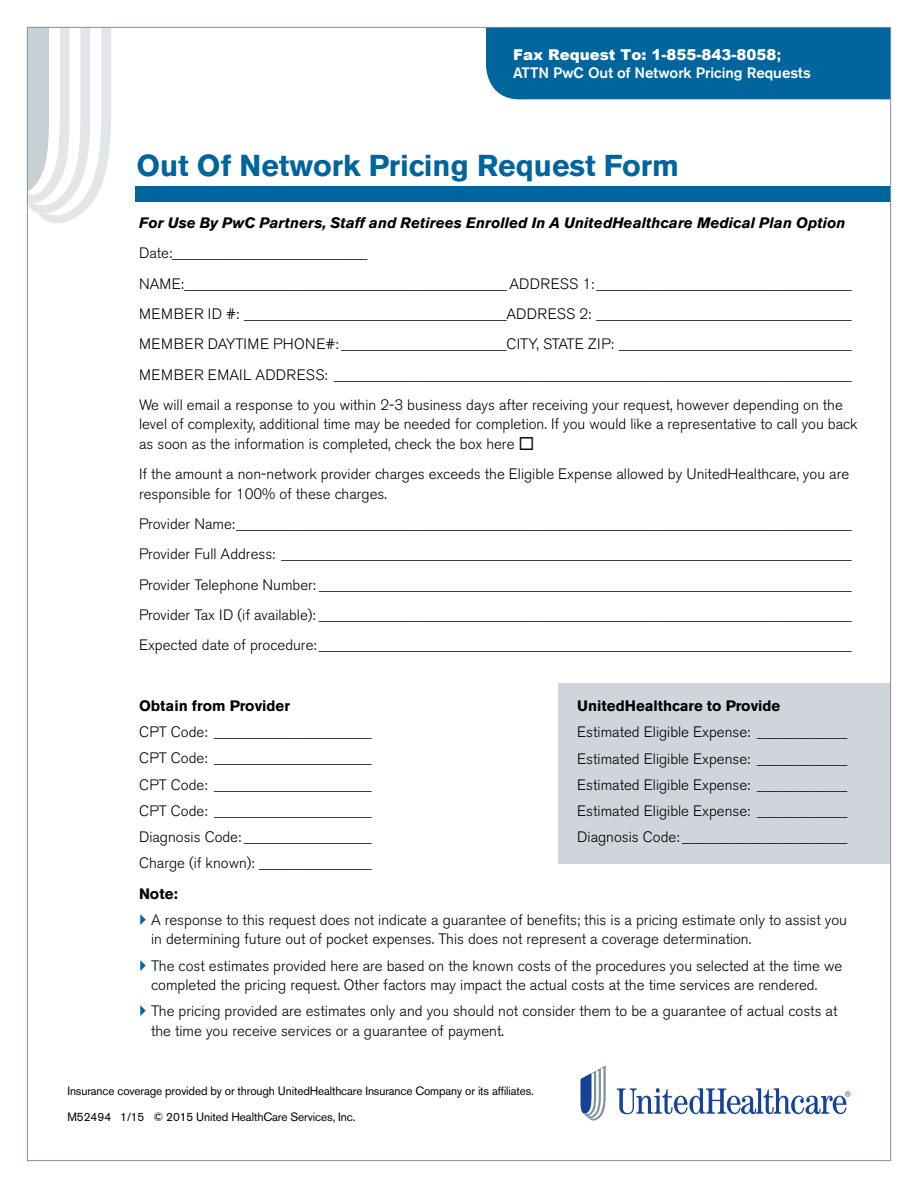
<style>
.page{position:relative;width:918px;height:1188px;background:#fff}
.page>*{position:absolute;margin:0;border:0;box-sizing:border-box;transform-origin:0 0}
.t1{font:700 30px "Akzidenz Grotesk BE";color:#00649d}
.t2{font:300 15px/30.3px "Akzidenz Grotesk BE";color:#000}
.t3{font:italic 700 15px "Akzidenz Grotesk BE";color:#000}
.t4{font:700 15px "Akzidenz Grotesk BE";color:#000}
.t5{font:500 15px "Akzidenz Grotesk BE";color:#fff}
.t6{font:900 15px "Arial";color:#fff}
.t7{font:12px/25.8px "Akzidenz Grotesk BE";letter-spacing:-.01em;color:#000}
.s1{font-family:"Akzidenz Grotesk BE";font-weight:700}
</style>
<div class="page">
<div style="left:135px;top:186px;width:756px;height:15px;background:#00649d"></div>
<div style="left:486px;top:29px;width:403px;height:70px;background:#00649d"></div>
<div style="left:559px;top:684px;width:332px;height:180px;background:#cfd5da"></div>
<svg style="left:617px;top:1088px;width:233px;height:26px"></svg>
<svg style="left:580px;top:1065px;width:26px;height:55px"></svg>
<svg style="left:29px;top:29px;width:82px;height:194px"></svg>
<p class="t6" style="left:513px;top:44px;width:269px">Fax Request To: 1-855-843-8058<span class="s1">;</span></p>
<p class="t5" style="left:513px;top:63px;width:299px">ATTN PwC Out of Network Pricing Requests</p>
<h1 class="t1" style="left:136px;top:148px;width:544px">Out Of Network Pricing Request Form</h1>
<p class="t3" style="left:139px;top:214px;width:708px">For Use By PwC Partners, Staff and Retirees Enrolled In A UnitedHealthcare Medical Plan Option</p>
<p class="t2" style="left:139px;top:238px;width:714px">Date:__________________________<br>NAME:___________________________________________ ADDRESS 1: __________________________________ MEMBER ID #: ___________________________________ADDRESS 2: __________________________________ MEMBER DAYTIME PHONE#: ______________________CITY, STATE ZIP: _______________________________ MEMBER EMAIL ADDRESS: _____________________________________________________________________ We will email a response to you within 2-3 business days after receiving your request, however depending on the</p>
<p class="t2" style="left:139px;top:415px;width:720px;line-height:19.5px">level of complexity, additional time may be needed for completion. If you would like a representative to call you back as soon as the information is completed, check the box here ◻</p>
<p class="t2" style="left:139px;top:465px;width:712px;line-height:19.5px">If the amount a non-network provider charges exceeds the Eligible Expense allowed by UnitedHealthcare, you are responsible for 100% of these charges.</p>
<p class="t2" style="left:139px;top:509px;width:714px;text-align:justify">Provider Name:__________________________________________________________________________________ Provider Full Address: ____________________________________________________________________________ Provider Telephone Number: _______________________________________________________________________ Provider Tax ID (if available): _______________________________________________________________________ Expected date of procedure: _______________________________________________________________________</p>
<p class="t4" style="left:139px;top:697px;width:152px">Obtain from Provider</p>
<p class="t2" style="left:139px;top:719px;width:234px;line-height:26.2px;text-align:justify">CPT Code: _____________________ CPT Code: _____________________ CPT Code: _____________________ CPT Code: _____________________ Diagnosis Code: _________________ Charge (if known): _______________</p>
<p class="t4" style="left:139px;top:885px;width:40px">Note:</p>
<p class="t2" style="left:151px;top:910px;width:698px;line-height:19.5px">A response to this request does not indicate a guarantee of benefits; this is a pricing estimate only to assist you in determining future out of pocket expenses. This does not represent a coverage determination.</p>
<p class="t2" style="left:151px;top:956px;width:693px;line-height:19.5px">The cost estimates provided here are based on the known costs of the procedures you selected at the time we completed the pricing request. Other factors may impact the actual costs at the time services are rendered.</p>
<p class="t2" style="left:151px;top:1002px;width:688px;line-height:19.5px">The pricing provided are estimates only and you should not consider them to be a guarantee of actual costs at the time you receive services or a guarantee of payment.</p>
<p class="t4" style="left:577px;top:697px;width:205px">UnitedHealthcare to Provide</p>
<p class="t2" style="left:577px;top:719px;width:271px;line-height:26.2px;text-align:justify">Estimated Eligible Expense: ____________ Estimated Eligible Expense: ____________ Estimated Eligible Expense: ____________ Estimated Eligible Expense: ____________ Diagnosis Code: ______________________</p>
<p class="t7" style="left:68px;top:1078px;width:468px">Insurance coverage provided by or through UnitedHealthcare Insurance Company or its affiliates.<br>M52494 1/15 © 2015 United HealthCare Services, Inc.</p>
</div>
